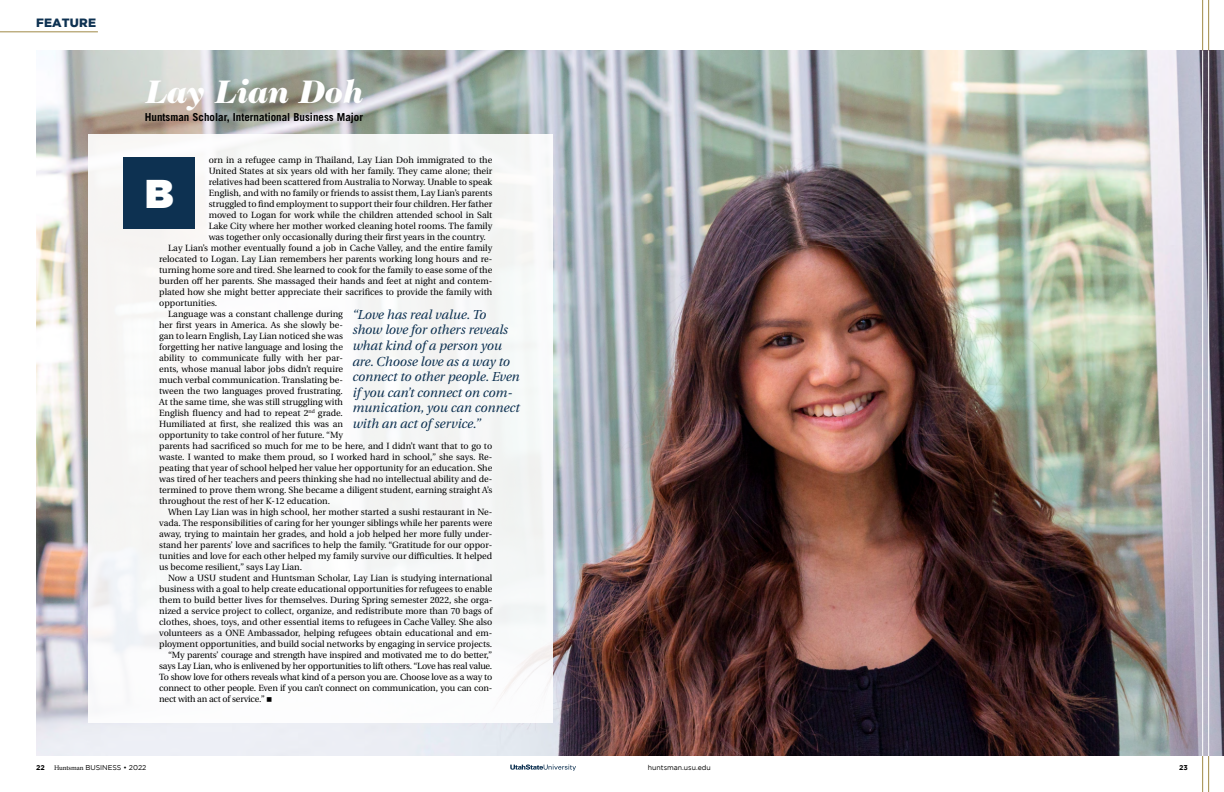
<style>
.page{position:relative;width:1224px;height:792px;background:#fff}
.page>*{position:absolute;margin:0;border:0;box-sizing:border-box;transform-origin:0 0}
.t1{font:40px "Gotham Ultra";color:#fff}
.t2{font:italic 900 33px "Caslon 224 Std";color:#fff}
.t3{font:italic 13px/15.6px "Heuristica";color:#0d3151}
.t4{font:900 12px "Gotham";letter-spacing:.015em;color:#0d3151}
.t5{font:700 11px "Trade Gothic LT Std";color:#000}
.t6{font:9px "Heuristica";color:#000}
.t7{font:9px "Heuristica";letter-spacing:-.02em;color:#000}
.t8{font:7px "Gotham";color:#000}
.t9{font:700 7px "Gotham";color:#000}
.s1{font-family:"Minion Pro"}
</style>
<div class="page">
<svg style="left:510px;top:764px;width:66px;height:7px"></svg>
<img style="left:36px;top:50px;width:1188px;height:706px">
<hr style="left:0;top:32px;width:98px;height:1px;background:#a08947">
<div style="left:88px;top:135px;width:465px;height:588px;background:#f7f8f7"></div>
<hr style="left:1202px;top:0;width:1px;height:50px;background:#a08947">
<hr style="left:1202px;top:756px;width:1px;height:36px;background:#a08947">
<hr style="left:1202px;top:50px;width:1px;height:706px;background:#fff">
<hr style="left:1208px;top:0;width:1px;height:50px;background:#a08947">
<hr style="left:1208px;top:756px;width:1px;height:36px;background:#a08947">
<hr style="left:1208px;top:50px;width:1px;height:706px;background:#fff">
<div style="left:123px;top:157px;width:72px;height:72px;background:#0d3151"></div>
<h3 class="t4" style="left:36px;top:16px;width:61px">FEATURE</h3>
<h2 class="t2" style="left:145px;top:72px;width:219px">Lay Lian Doh</h2>
<p class="t5" style="left:145px;top:110px;width:220px">Huntsman Scholar, International Business Major</p>
<p class="t6" style="left:209px;top:153px;width:285px">orn in a refugee camp in Thailand, Lay Lian Doh immigrated to the</p>
<p class="t6" style="left:209px;top:164px;width:285px">United States at six years old with her family. They came alone; their</p>
<p class="t6" style="left:209px;top:175px;width:285px">relatives had been scattered from Australia to Norway. Unable to speak</p>
<p class="t6" style="left:209px;top:186px;width:285px">English, and with no family or friends to assist them, Lay Lian’s parents</p>
<p class="t6" style="left:209px;top:197px;width:285px">struggled to find employment to support their four children. Her father</p>
<p class="t6" style="left:209px;top:208px;width:285px">moved to Logan for work while the children attended school in Salt</p>
<p class="t6" style="left:209px;top:219px;width:285px">Lake City where her mother worked cleaning hotel rooms. The family</p>
<p class="t6" style="left:209px;top:230px;width:279px">was together only occasionally during their first years in the country.</p>
<p class="t6" style="left:168px;top:241px;width:326px">Lay Lian’s mother eventually found a job in Cache Valley, and the entire family</p>
<p class="t6" style="left:159px;top:252px;width:335px">relocated to Logan. Lay Lian remembers her parents working long hours and re-</p>
<p class="t6" style="left:159px;top:263px;width:335px">turning home sore and tired. She learned to cook for the family to ease some of the</p>
<p class="t6" style="left:159px;top:274px;width:335px">burden off her parents. She massaged their hands and feet at night and contem-</p>
<p class="t6" style="left:159px;top:285px;width:335px">plated how she might better appreciate their sacrifices to provide the family with</p>
<p class="t6" style="left:159px;top:296px;width:60px">opportunities.</p>
<p class="t6" style="left:168px;top:307px;width:176px">Language was a constant challenge during</p>
<p class="t6" style="left:159px;top:318px;width:185px">her first years in America. As she slowly be-</p>
<p class="t6" style="left:159px;top:329px;width:185px">gan to learn English, Lay Lian noticed she was</p>
<p class="t6" style="left:159px;top:340px;width:185px">forgetting her native language and losing the</p>
<p class="t6" style="left:159px;top:351px;width:185px">ability to communicate fully with her par-</p>
<p class="t6" style="left:159px;top:362px;width:185px">ents, whose manual labor jobs didn’t require</p>
<p class="t6" style="left:159px;top:373px;width:185px">much verbal communication. Translating be-</p>
<p class="t6" style="left:159px;top:384px;width:185px">tween the two languages proved frustrating.</p>
<p class="t6" style="left:159px;top:395px;width:185px">At the same time, she was still struggling with</p>
<p class="t6" style="left:159px;top:406px;width:185px">English fluency and had to repeat 2<sup>nd</sup> grade.</p>
<p class="t6" style="left:159px;top:417px;width:185px">Humiliated at first, she realized this was an</p>
<p class="t6" style="left:159px;top:428px;width:185px">opportunity to take control of her future. “My</p>
<p class="t6" style="left:159px;top:439px;width:335px">parents had sacrificed so much for me to be here, and I didn’t want that to go to</p>
<p class="t6" style="left:159px;top:450px;width:335px">waste. I wanted to make them proud, so I worked hard in school,” she says. Re-</p>
<p class="t6" style="left:159px;top:461px;width:335px">peating that year of school helped her value her opportunity for an education. She</p>
<p class="t6" style="left:159px;top:472px;width:335px">was tired of her teachers and peers thinking she had no intellectual ability and de-</p>
<p class="t6" style="left:159px;top:483px;width:335px">termined to prove them wrong. She became a diligent student, earning straight A’s</p>
<p class="t6" style="left:159px;top:494px;width:172px">throughout the rest of her K-12 education.</p>
<p class="t6" style="left:168px;top:505px;width:326px">When Lay Lian was in high school, her mother started a sushi restaurant in Ne-</p>
<p class="t6" style="left:159px;top:516px;width:335px">vada. The responsibilities of caring for her younger siblings while her parents were</p>
<p class="t6" style="left:159px;top:527px;width:335px">away, trying to maintain her grades, and hold a job helped her more fully under-</p>
<p class="t6" style="left:159px;top:538px;width:335px">stand her parents’ love and sacrifices to help the family. “Gratitude for our oppor-</p>
<p class="t6" style="left:159px;top:549px;width:335px">tunities and love for each other helped my family survive our difficulties. It helped</p>
<p class="t6" style="left:159px;top:560px;width:144px">us become resilient,” says Lay Lian.</p>
<p class="t6" style="left:168px;top:571px;width:326px">Now a USU student and Huntsman Scholar, Lay Lian is studying international</p>
<p class="t6" style="left:159px;top:582px;width:335px">business with a goal to help create educational opportunities for refugees to enable</p>
<p class="t6" style="left:159px;top:593px;width:335px">them to build better lives for themselves. During Spring semester 2022, she orga-</p>
<p class="t6" style="left:159px;top:604px;width:335px">nized a service project to collect, organize, and redistribute more than 70 bags of</p>
<p class="t6" style="left:159px;top:615px;width:335px">clothes, shoes, toys, and other essential items to refugees in Cache Valley. She also</p>
<p class="t6" style="left:159px;top:626px;width:335px">volunteers as a ONE Ambassador, helping refugees obtain educational and em-</p>
<p class="t6" style="left:159px;top:637px;width:335px">ployment opportunities, and build social networks by engaging in service projects.</p>
<p class="t7" style="left:168px;top:648px;width:326px">“My parents’ courage and strength have inspired and motivated me to do better,”</p>
<p class="t7" style="left:159px;top:659px;width:335px">says Lay Lian, who is enlivened by her opportunities to lift others. “Love has real value.</p>
<p class="t7" style="left:159px;top:670px;width:335px">To show love for others reveals what kind of a person you are. Choose love as a way to</p>
<p class="t7" style="left:159px;top:681px;width:335px">connect to other people. Even if you can’t connect on communication, you can con-</p>
<p class="t7" style="left:159px;top:692px;width:114px">nect with an act of service.” ■</p>
<h1 class="t1" style="left:145px;top:171px;width:30px">B</h1>
<h3 class="t3" style="left:352px;top:306px;width:169px">“Love has real value. To<br>show love for others reveals what kind of a person you are. Choose love as a way to connect to other people. Even if you can’t connect on com&shy;munication, you can connect with an act of service.”</h3>
<p class="t9" style="left:36px;top:763px;width:10px">22</p>
<p class="t8" style="left:54px;top:763px;width:94px"><span class="s1">Huntsman</span> BUSINESS • 2022</p>
<p class="t8" style="left:648px;top:763px;width:64px">huntsman.usu.edu</p>
<p class="t9" style="left:1179px;top:763px;width:10px">23</p>
</div>
